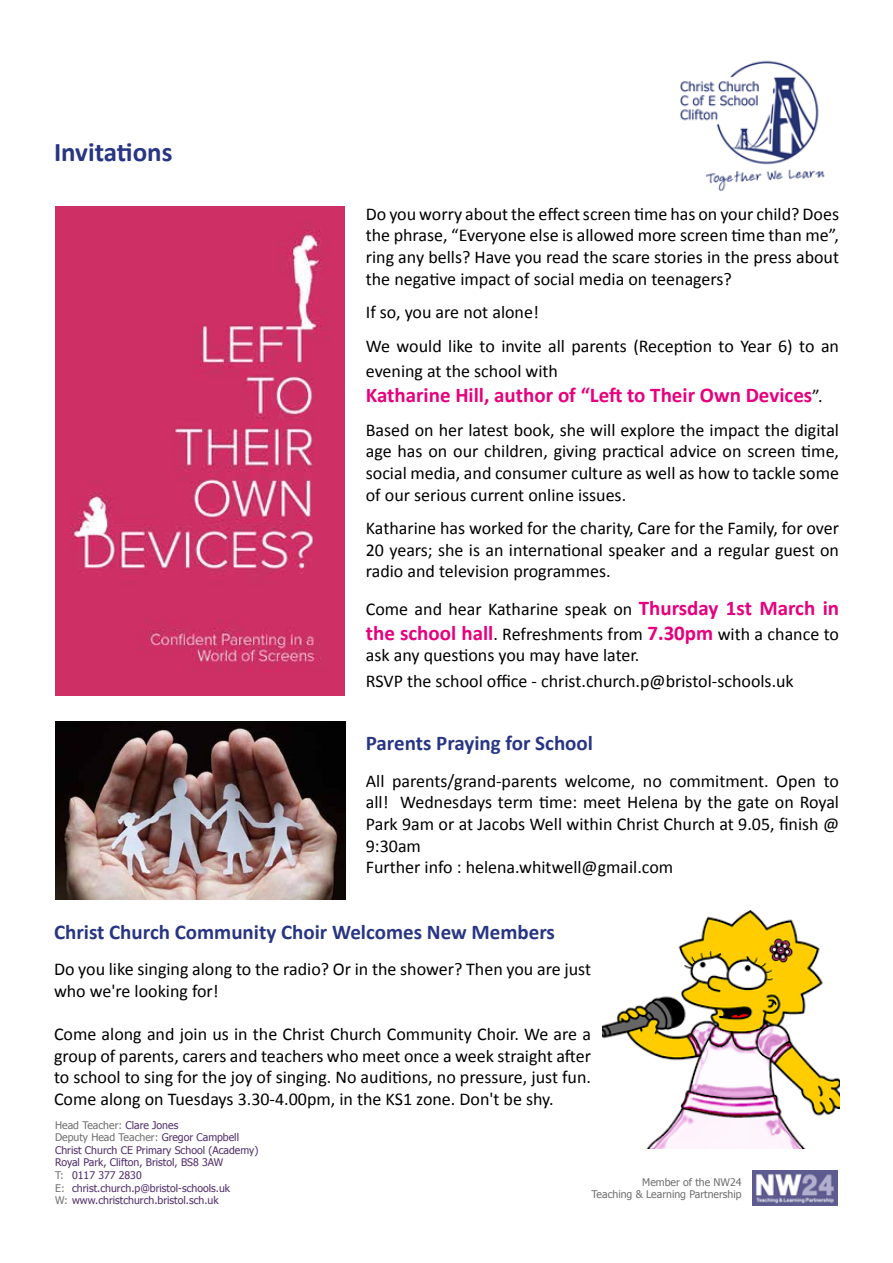
<style>
.page{position:relative;width:893px;height:1263px;background:#fff}
.page>*{position:absolute;margin:0;border:0;box-sizing:border-box;transform-origin:0 0}
.t1{font:700 27px "Calibri";color:#283583}
.t2{font:700 21px "Calibri";color:#283583}
.t3{font:700 21px "Calibri";color:#e6007d}
.t4{font:18px/21.6px "Calibri";color:#000}
.t5{font:10.5px/12.6px "Tahoma";color:#502e6a}
.t6{font:10.5px/12.6px "Tahoma";color:#706f6f;text-align:right}
.s1{font-weight:400;font-size:18px;color:#000}
.s2{font-weight:700;font-size:21px;color:#e6007d}
.s3{color:#706f6f}
</style>
<div class="page">
<img style="left:753px;top:1171px;width:85px;height:35px">
<img style="left:680px;top:60px;width:145px;height:131px">
<img style="left:55px;top:206px;width:289px;height:489px">
<img style="left:55px;top:721px;width:290px;height:179px">
<img style="left:602px;top:910px;width:237px;height:238px">
<h1 class="t1" style="left:54px;top:135px;width:120px">Invitations</h1>
<p class="t4" style="left:366px;top:203px;width:475px;text-align:justify">Do you worry about the effect screen time has on your child? Does the phrase, “Everyone else is allowed more screen time than me”, ring any bells? Have you read the scare stories in the press about the negative impact of social media on teenagers?</p>
<p class="t4" style="left:366px;top:295px;width:475px;line-height:33.6px">If so, you are not alone!<br>We would like to invite all parents (Reception to Year 6) to an</p>
<p class="t4" style="left:366px;top:360px;width:194px">evening at the school with</p>
<p class="t3" style="left:366px;top:382px;width:458px">Katharine Hill, author of “Left to Their Own Devices<span class="s1">”.</span></p>
<p class="t4" style="left:366px;top:419px;width:475px;text-align:justify">Based on her latest book, she will explore the impact the digital age has on our children, giving practical advice on screen time, social media, and consumer culture as well as how to tackle some of our serious current online issues.</p>
<p class="t4" style="left:366px;top:517px;width:475px;text-align:justify">Katharine has worked for the charity, Care for the Family, for over 20 years; she is an international speaker and a regular guest on radio and television programmes.</p>
<p class="t4" style="left:366px;top:596px;width:475px;line-height:25.2px">Come and hear Katharine speak on <span class="s2">Thursday 1st March in the school hall</span>. Refreshments from <span class="s2">7.30pm</span> with a chance to</p>
<p class="t4" style="left:366px;top:643px;width:429px;line-height:25.2px">ask any questions you may have later.<br>RSVP the school office - christ.church.p@bristol-schools.uk</p>
<p class="t2" style="left:366px;top:730px;width:229px">Parents Praying for School</p>
<p class="t4" style="left:366px;top:770px;width:475px">All parents/grand-parents welcome, no commitment. Open to all! Wednesdays term time: meet Helena by the gate on Royal Park 9am or at Jacobs Well within Christ Church at 9.05, finish @ 9:30am<br>Further info : helena.whitwell@gmail.com</p>
<p class="t2" style="left:54px;top:918px;width:502px">Christ Church Community Choir Welcomes New Members</p>
<p class="t4" style="left:54px;top:958px;width:539px">Do you like singing along to the radio? Or in the shower? Then you are just who we're looking for!</p>
<p class="t4" style="left:54px;top:1023px;width:539px;text-align:justify">Come along and join us in the Christ Church Community Choir. We are a group of parents, carers and teachers who meet once a week straight after to school to sing for the joy of singing. No auditions, no pressure, just fun.<br>Come along on Tuesdays 3.30-4.00pm, in the KS1 zone. Don't be shy.</p>
<p class="t5" style="left:55px;top:1118px;width:205px"><span class="s3">Head Teacher:</span> Clare Jones<br><span class="s3">Deputy Head Teacher:</span> Gregor Campbell Christ Church CE Primary School (Academy)<br>Royal Park, Clifton, Bristol, BS8 3AW<br><span class="s3">T:</span> 0117 377 2830<br><span class="s3">E:</span> christ.church.p@bristol-schools.uk<br><span class="s3">W:</span> www.christchurch.bristol.sch.uk</p>
<p class="t6" style="left:592px;top:1175px;width:152px">Member of the NW24<br>Teaching &amp; Learning Partnership</p>
</div>
